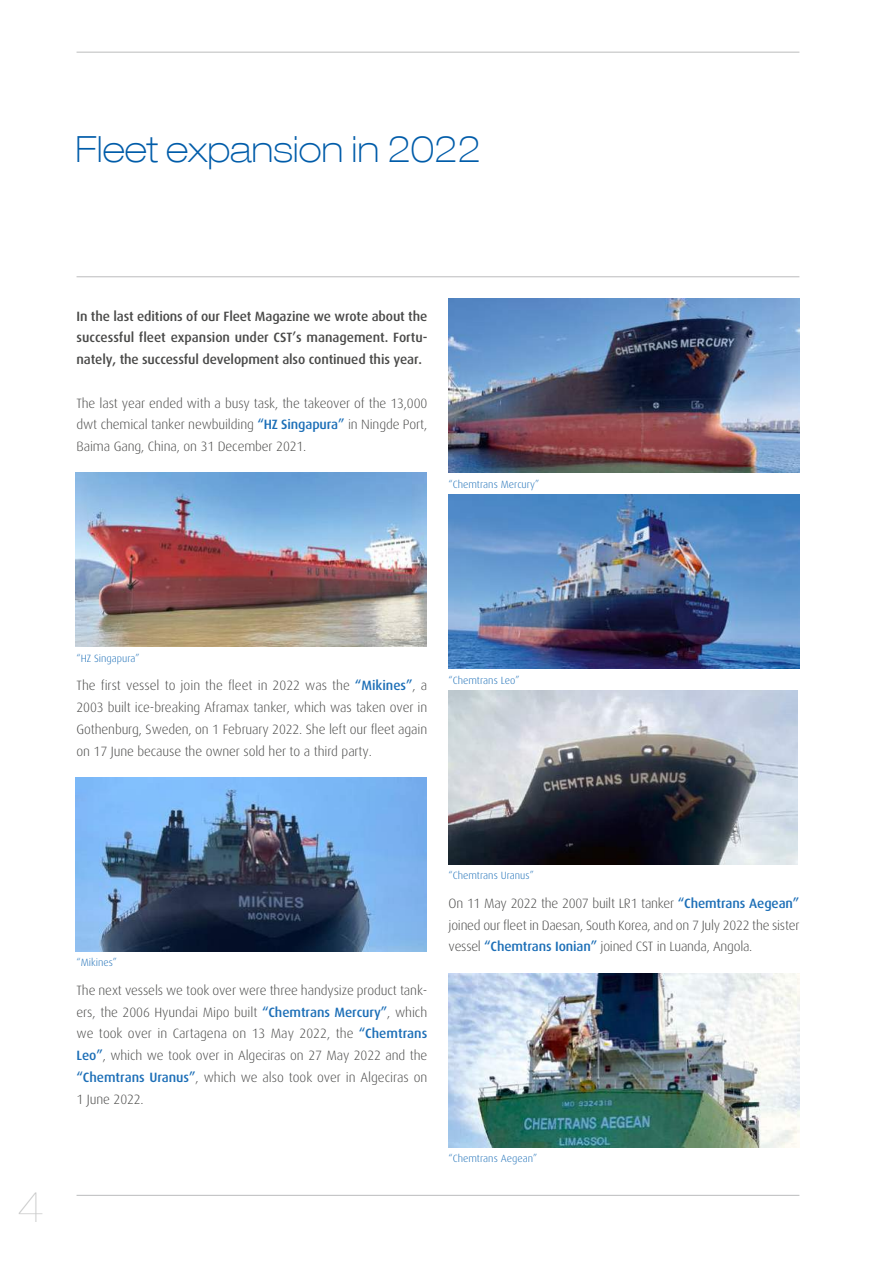
<style>
.page{position:relative;width:893px;height:1263px;background:#fff}
.page>*{position:absolute;margin:0;border:0;box-sizing:border-box;transform-origin:0 0}
.t1{font:200 expanded 42px "Helvetica Neue LT Com";color:#c5c6c6}
.t2{font:100 expanded 36px "Helvetica Neue LT Com";color:#005ca9}
.t3{font:300 13.5px/21.8px "Dax";letter-spacing:-.01em;color:#494948;text-align:justify}
.t4{font:500 13.5px/21.8px "Dax";letter-spacing:-.01em;color:#494948;text-align:justify}
.t5{font:300 10.5px "Dax";color:#1d6fb7}
.s1{font-weight:500;color:#1d6fb7}
</style>
<div class="page">
<hr style="left:77px;top:276px;width:722px;height:1px;background:#bbbcbd">
<hr style="left:77px;top:52px;width:722px;height:1px;background:#bbbcbd">
<hr style="left:77px;top:1195px;width:722px;height:1px;background:#bbbcbd">
<img style="left:75px;top:473px;width:351px;height:174px">
<img style="left:75px;top:777px;width:351px;height:174px">
<img style="left:449px;top:299px;width:350px;height:174px">
<img style="left:449px;top:690px;width:348px;height:174px">
<img style="left:449px;top:495px;width:350px;height:174px">
<img style="left:449px;top:973px;width:350px;height:174px">
<h2 class="t2" style="left:75px;top:135px;width:407px">Fleet expansion in 2022</h2>
<p class="t4" style="left:77px;top:306px;width:352px">In the last editions of our Fleet Magazine we wrote about the successful fleet expansion under CST’s management. Fortu&shy;nately, the successful development also continued this year.</p>
<p class="t3" style="left:77px;top:393px;width:352px">The last year ended with a busy task, the takeover of the 13,000 dwt chemical tanker newbuilding <span class="s1">“HZ Singapura”</span> in Ningde Port, Baima Gang, China, on 31 December 2021.</p>
<p class="t5" style="left:449px;top:479px;width:92px">“Chemtrans Mercury”</p>
<p class="t5" style="left:77px;top:653px;width:65px">“HZ Singapura”</p>
<p class="t3" style="left:77px;top:676px;width:352px">The first vessel to join the fleet in 2022 was the <span class="s1">“Mikines”</span>, a 2003 built ice-breaking Aframax tanker, which was taken over in Gothenburg, Sweden, on 1 February 2022. She left our fleet again on 17 June because the owner sold her to a third party.</p>
<p class="t5" style="left:449px;top:675px;width:73px">“Chemtrans Leo”</p>
<h1 class="t1" style="left:17px;top:1183px;width:29px">4</h1>
<p class="t5" style="left:77px;top:958px;width:42px">“Mikines”</p>
<p class="t3" style="left:77px;top:980px;width:352px">The next vessels we took over were three handysize product tank&shy;ers, the 2006 Hyundai Mipo built <span class="s1">“Chemtrans Mercury”</span>, which we took over in Cartagena on 13 May 2022, the <span class="s1">“Chemtrans Leo”</span>, which we took over in Algeciras on 27 May 2022 and the <span class="s1">“Chemtrans Uranus”</span>, which we also took over in Algeciras on 1 June 2022.</p>
<p class="t5" style="left:449px;top:871px;width:87px">“Chemtrans Uranus”</p>
<p class="t3" style="left:449px;top:893px;width:352px">On 11 May 2022 the 2007 built LR1 tanker <span class="s1">“Chemtrans Aegean” </span>joined our fleet in Daesan, South Korea, and on 7 July 2022 the sister vessel <span class="s1">“Chemtrans Ionian”</span> joined CST in Luanda, Angola.</p>
<p class="t5" style="left:449px;top:1154px;width:90px">“Chemtrans Aegean”</p>
</div>
